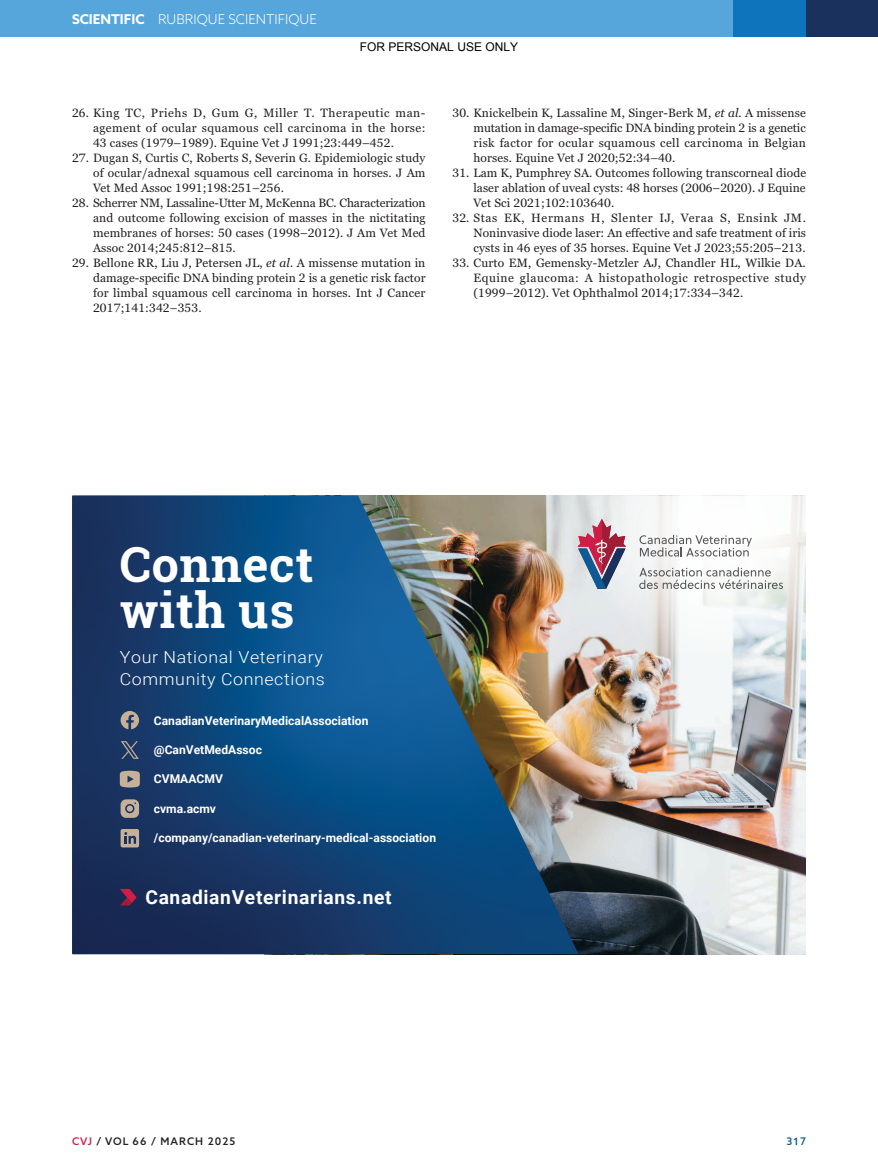
<style>
.page{position:relative;width:878px;height:1175px;background:#fff}
.page>*{position:absolute;margin:0;border:0;box-sizing:border-box;transform-origin:0 0}
.t1{font:700 48.45px/46.7px "Roboto Slab";letter-spacing:.015em;color:#fff}
.t2{font:700 19.2px "Roboto";letter-spacing:.035em;color:#fff}
.t3{font:300 16.5px/22.4px "Roboto";letter-spacing:.035em;color:#fff;scale:1.07 1}
.t4{font:300 13.5px "Azo Sans";color:#fff}
.t5{font:700 12.15px "Roboto";color:#fff}
.t6{font:12px/15px "Georgia Pro";letter-spacing:.01em;color:#231f20;text-align:justify}
.t7{font:12px "Arial";color:#000}
.t8{font:500 10.5px "Azo Sans";letter-spacing:.1em;color:#231f20}
.t9{font:500 10.5px "Azo Sans";color:#0f5998}
.s1{font-weight:700}
.s2{font-style:italic}
.s3{color:#d01e45}
</style>
<div class="page">
<div style="left:806px;top:0;width:72px;height:37px;background:#1a315e"></div>
<div style="left:0;top:0;width:734px;height:37px;background:#56a5db"></div>
<div style="left:734px;top:0;width:72px;height:37px;background:#0e75bc"></div>
<img style="left:621px;top:669px;width:185px;height:285px">
<img style="left:578px;top:669px;width:43px;height:285px">
<img style="left:72px;top:495px;width:506px;height:459px">
<svg style="left:120px;top:770px;width:20px;height:17px"></svg>
<svg style="left:121px;top:799px;width:18px;height:19px"></svg>
<svg style="left:121px;top:711px;width:18px;height:18px"></svg>
<div style="left:121px;top:829px;width:18px;height:18px;background:#c5b098;border-radius:2px"></div>
<svg style="left:124px;top:832px;width:12px;height:11px"></svg>
<svg style="left:577px;top:495px;width:229px;height:174px"></svg>
<svg style="left:120px;top:889px;width:17px;height:16px"></svg>
<svg style="left:121px;top:741px;width:18px;height:18px"></svg>
<p class="t4" style="left:72px;top:10px;width:246px"><span class="s1">SCIENTIFIC</span> RUBRIQUE SCIENTIFIQUE</p>
<p class="t7" style="left:360px;top:41px;width:160px">FOR PERSONAL USE ONLY</p>
<p class="t6" style="left:93px;top:106px;width:334px;text-indent:-21px">26. King TC, Priehs D, Gum G, Miller T. Therapeutic man&shy;agement of ocular squamous cell carcinoma in the horse:<br>43 cases (1979–1989). Equine Vet J 1991;23:449–452.</p>
<p class="t6" style="left:93px;top:151px;width:334px;text-indent:-21px">27. Dugan S, Curtis C, Roberts S, Severin G. Epidemiologic study of ocular/adnexal squamous cell carcinoma in horses. J Am Vet Med Assoc 1991;198:251–256.</p>
<p class="t6" style="left:93px;top:196px;width:334px;text-indent:-21px">28. Scherrer NM, Lassaline-Utter M, McKenna BC. Characterization and outcome following excision of masses in the nictitating membranes of horses: 50 cases (1998–2012). J Am Vet Med Assoc 2014;245:812–815.</p>
<p class="t6" style="left:93px;top:256px;width:334px;text-indent:-21px">29. Bellone RR, Liu J, Petersen JL, <span class="s2">et al.</span> A missense mutation in damage-specific DNA binding protein 2 is a genetic risk factor for limbal squamous cell carcinoma in horses. Int J Cancer 2017;141:342–353.</p>
<p class="t6" style="left:473px;top:106px;width:334px;text-indent:-21px">30. Knickelbein K, Lassaline M, Singer-Berk M, <span class="s2">et al.</span> A missense mutation in damage-specific DNA binding protein 2 is a genetic risk factor for ocular squamous cell carcinoma in Belgian horses. Equine Vet J 2020;52:34–40.</p>
<p class="t6" style="left:473px;top:166px;width:334px;text-indent:-21px">31. Lam K, Pumphrey SA. Outcomes following transcorneal diode laser ablation of uveal cysts: 48 horses (2006–2020). J Equine Vet Sci 2021;102:103640.</p>
<p class="t6" style="left:473px;top:211px;width:334px;text-indent:-21px">32. Stas EK, Hermans H, Slenter IJ, Veraa S, Ensink JM.<br>Noninvasive diode laser: An effective and safe treatment of iris cysts in 46 eyes of 35 horses. Equine Vet J 2023;55:205–213.</p>
<p class="t6" style="left:473px;top:256px;width:334px;text-indent:-21px">33. Curto EM, Gemensky-Metzler AJ, Chandler HL, Wilkie DA.<br>Equine glaucoma: A histopathologic retrospective study (1999–2012). Vet Ophthalmol 2014;17:334–342.</p>
<h1 class="t1" style="left:120px;top:540px;width:195px">Connect with us</h1>
<h3 class="t3" style="left:120px;top:645px;width:193px">Your National Veterinary<br>Community Connections</h3>
<p class="t5" style="left:154px;top:712px;width:216px">CanadianVeterinaryMedicalAssociation</p>
<p class="t5" style="left:154px;top:741px;width:110px">@CanVetMedAssoc</p>
<p class="t5" style="left:154px;top:770px;width:71px">CVMAACMV</p>
<p class="t5" style="left:154px;top:799px;width:64px">cvma.acmv</p>
<p class="t5" style="left:154px;top:828px;width:284px">/company/canadian-veterinary-medical-association</p>
<h2 class="t2" style="left:145px;top:883px;width:248px">CanadianVeterinarians.net</h2>
<p class="t8" style="left:72px;top:1134px;width:165px"><span class="s3">CVJ</span> / VOL 66 / MARCH 2025</p>
<p class="t9" style="left:786px;top:1134px;width:21px">317</p>
</div>
